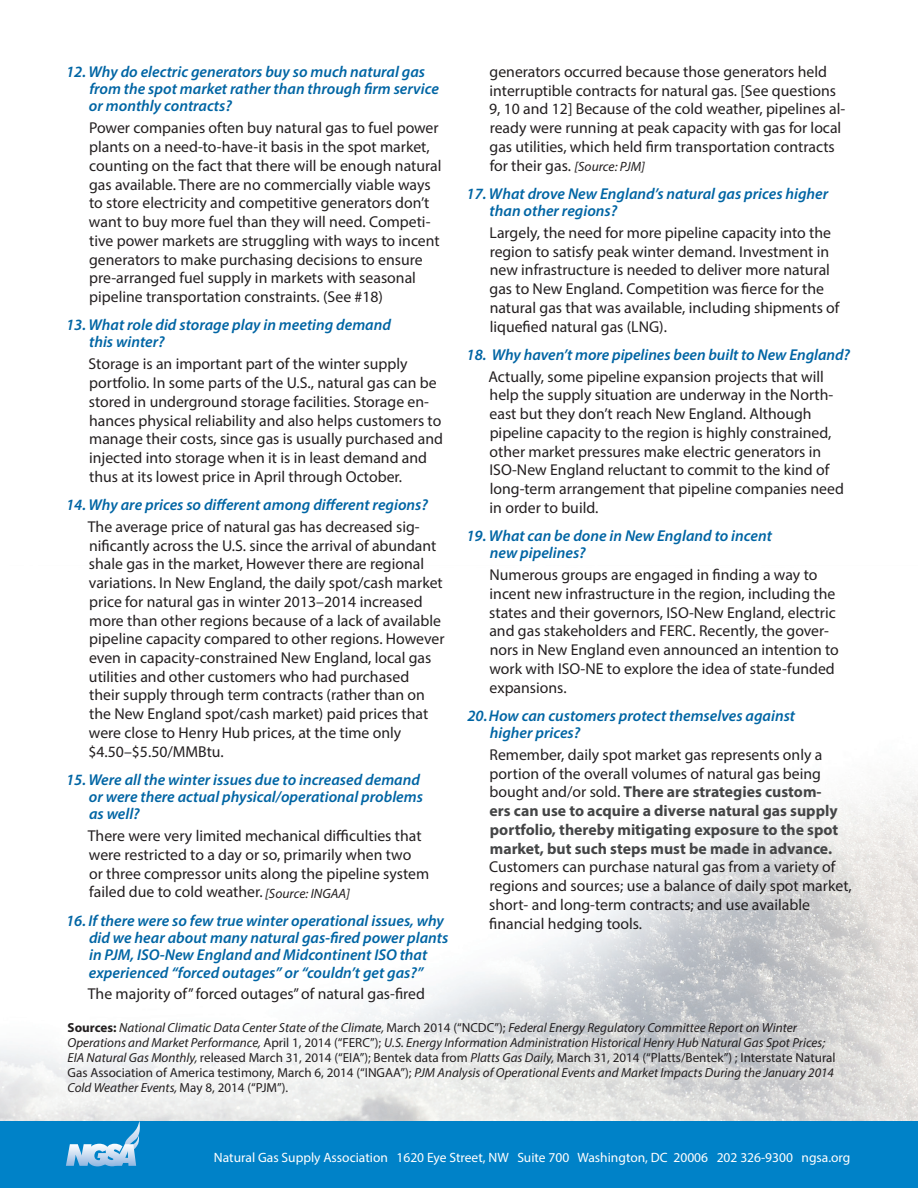
<style>
.page{position:relative;width:918px;height:1188px;background:#fff}
.page>*{position:absolute;margin:0;border:0;box-sizing:border-box;transform-origin:0 0}
.t1{font:15.75px/18.8px "Myriad Pro";color:#231f20}
.t2{font:italic 600 15.75px/17.2px "Myriad Pro";color:#0065a4}
.t3{font:700 15.75px/18.8px "Myriad Pro";color:#454647}
.t4{font:13.5px "Myriad Pro";color:#fff}
.t5{font:italic 13.2px/15px "Myriad Pro";color:#231f20}
.s1{font-style:italic;font-size:13.5px}
.s2{font-weight:400;color:#231f20}
.s3{font-weight:700;font-style:normal}
.s4{font-style:normal}
</style>
<div class="page">
<img style="left:0;top:776px;width:918px;height:345px">
<div style="left:0;top:1121px;width:918px;height:67px;background:#0082c8"></div>
<svg style="left:66px;top:1121px;width:74px;height:45px"></svg>
<p class="t2" style="left:89px;top:63px;width:352px;text-indent:-23px">12. Why do electric generators buy so much natural gas from the spot market rather than through firm service or monthly contracts?</p>
<p class="t1" style="left:89px;top:118px;width:354px">Power companies often buy natural gas to fuel power plants on a need-to-have-it basis in the spot market, counting on the fact that there will be enough natural gas available. There are no commercially viable ways to store electricity and competitive generators don’t want to buy more fuel than they will need. Competi&shy;tive power markets are struggling with ways to incent generators to make purchasing decisions to ensure pre-arranged fuel supply in markets with seasonal pipeline transportation constraints. (See #18)</p>
<p class="t2" style="left:89px;top:316px;width:303px;text-indent:-23px">13. What role did storage play in meeting demand this winter?</p>
<p class="t1" style="left:89px;top:354px;width:356px">Storage is an important part of the winter supply portfolio. In some parts of the U.S., natural gas can be stored in underground storage facilities. Storage en&shy;hances physical reliability and also helps customers to manage their costs, since gas is usually purchased and injected into storage when it is in least demand and thus at its lowest price in April through October.</p>
<p class="t2" style="left:66px;top:495px;width:364px">14. Why are prices so different among different regions?</p>
<p class="t1" style="left:88px;top:517px;width:358px">The average price of natural gas has decreased sig&shy;nificantly across the U.S. since the arrival of abundant shale gas in the market, However there are regional variations. In New England, the daily spot/cash market price for natural gas in winter 2013–2014 increased more than other regions because of a lack of available pipeline capacity compared to other regions. However even in capacity-constrained New England, local gas utilities and other customers who had purchased<br>their supply through term contracts (rather than on the New England spot/cash market) paid prices that were close to Henry Hub prices, at the time only $4.50–$5.50/MMBtu.</p>
<p class="t2" style="left:89px;top:770px;width:336px;text-indent:-23px">15. Were all the winter issues due to increased demand or were there actual physical/operational problems as well?</p>
<p class="t1" style="left:88px;top:826px;width:343px">There were very limited mechanical difficulties that were restricted to a day or so, primarily when two<br>or three compressor units along the pipeline system failed due to cold weather. <span class="s1">[Source: INGAA]</span></p>
<p class="t2" style="left:89px;top:911px;width:361px;text-indent:-23px">16. If there were so few true winter operational issues, why did we hear about many natural gas-fired power plants in PJM, ISO-New England and Midcontinent ISO that experienced “forced outages” or “couldn’t get gas?”</p>
<p class="t1" style="left:88px;top:985px;width:339px">The majority of” forced outages” of natural gas-fired</p>
<p class="t1" style="left:489px;top:62px;width:358px">generators occurred because those generators held interruptible contracts for natural gas. [See questions 9, 10 and 12] Because of the cold weather, pipelines al&shy;ready were running at peak capacity with gas for local gas utilities, which held firm transportation contracts for their gas. <span class="s1">[Source: PJM]</span></p>
<p class="t2" style="left:490px;top:184px;width:340px;text-indent:-23px">17. What drove New England’s natural gas prices higher than other regions?</p>
<p class="t1" style="left:490px;top:223px;width:351px">Largely, the need for more pipeline capacity into the region to satisfy peak winter demand. Investment in new infrastructure is needed to deliver more natural gas to New England. Competition was fierce for the natural gas that was available, including shipments of liquefied natural gas (LNG).</p>
<p class="t2" style="left:467px;top:345px;width:385px">18. Why haven’t more pipelines been built to New England?</p>
<p class="t1" style="left:488px;top:367px;width:357px">Actually, some pipeline expansion projects that will help the supply situation are underway in the North&shy;east but they don’t reach New England. Although pipeline capacity to the region is highly constrained, other market pressures make electric generators in ISO-New England reluctant to commit to the kind of long-term arrangement that pipeline companies need in order to build.</p>
<p class="t2" style="left:490px;top:527px;width:284px;text-indent:-23px">19. What can be done in New England to incent new pipelines?</p>
<p class="t1" style="left:489px;top:565px;width:351px">Numerous groups are engaged in finding a way to incent new infrastructure in the region, including the states and their governors, ISO-New England, electric and gas stakeholders and FERC. Recently, the gover&shy;nors in New England even announced an intention to work with ISO-NE to explore the idea of state-funded expansions.</p>
<p class="t2" style="left:490px;top:706px;width:307px;text-indent:-22px">20.How can customers protect themselves against higher prices?</p>
<p class="t3" style="left:490px;top:745px;width:350px"><span class="s2">Remember, daily spot market gas represents only a portion of the overall volumes of natural gas being bought and/or sold.</span> There are strategies custom&shy;ers can use to acquire a diverse natural gas supply portfolio, thereby mitigating exposure to the spot market, but such steps must be made in advance.</p>
<p class="t1" style="left:489px;top:857px;width:364px">Customers can purchase natural gas from a variety of regions and sources; use a balance of daily spot market, short- and long-term contracts; and use available financial hedging tools.</p>
<p class="t5" style="left:68px;top:1020px;width:770px"><span class="s3">Sources:</span> National Climatic Data Center State of the Climate, <span class="s4">March 2014 (“NCDC”);</span> Federal Energy Regulatory Committee Report on Winter Operations and Market Performance, <span class="s4">April 1, 2014 (“FERC”);</span> U.S. Energy Information Administration Historical Henry Hub Natural Gas Spot Prices; EIA Natural Gas Monthly, <span class="s4">released March 31, 2014 (“EIA”); Bentek data from</span> Platts Gas Daily, <span class="s4">March 31, 2014 (“Platts/Bentek”) ; Interstate Natural Gas Association of America testimony, March 6, 2014 (“INGAA”);</span> PJM Analysis of Operational Events and Market Impacts During the January 2014<br>Cold Weather Events, <span class="s4">May 8, 2014 (“PJM”).</span></p>
<p class="t4" style="left:214px;top:1149px;width:638px">Natural Gas Supply Association 1620 Eye Street, NW Suite 700 Washington, DC 20006 202 326-9300 ngsa.org</p>
</div>
